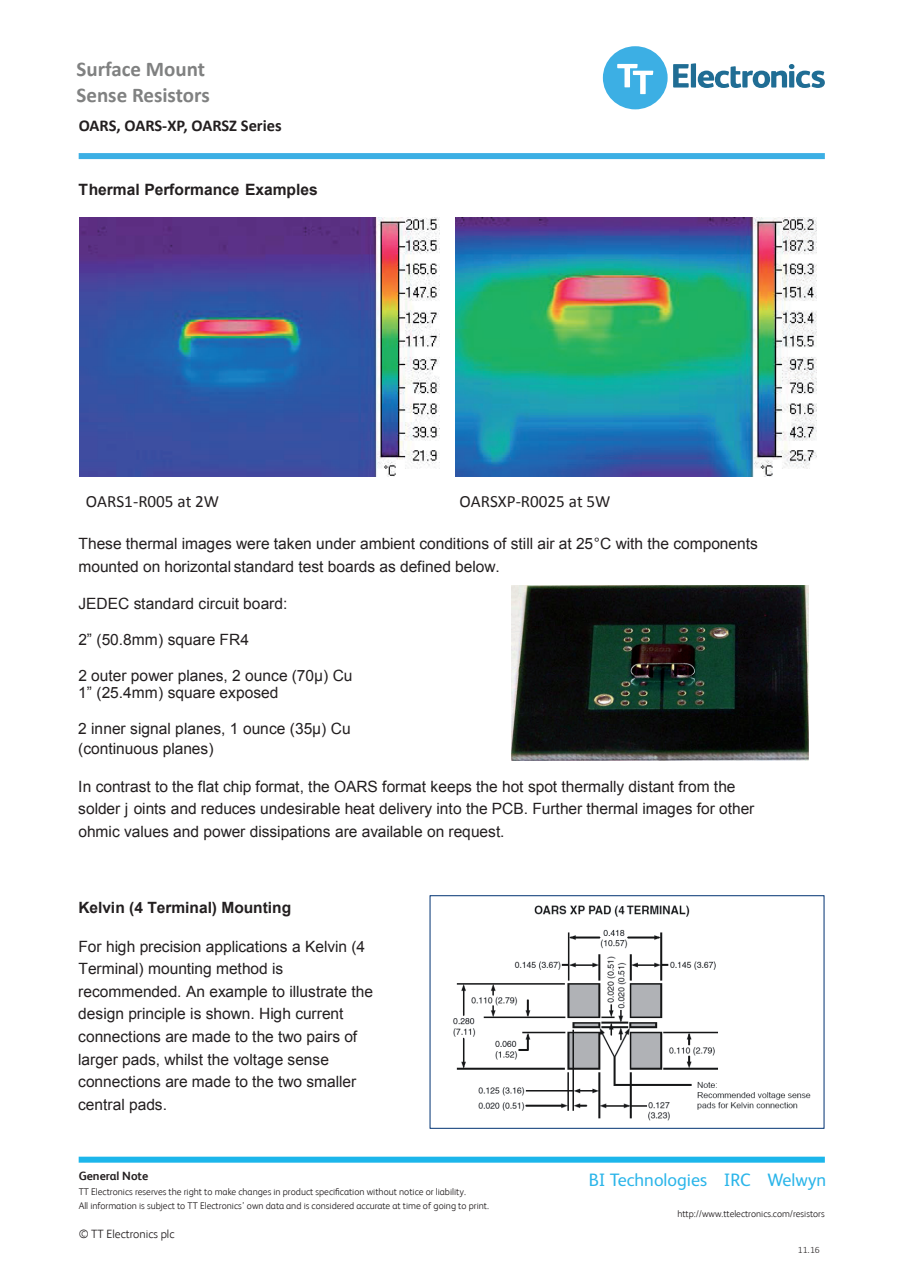
<style>
.page{position:relative;width:910px;height:1280px;background:#fff}
.page>*{position:absolute;margin:0;border:0;box-sizing:border-box;transform-origin:0 0}
.t1{font:700 21px/25.5px "Calibri";color:#808181}
.t2{font:18px "FS Albert";color:#2bb5e9}
.t3{font:17.1px "Calibri";color:#231f20}
.t4{font:700 16.5px "Calibri";color:#231f20}
.t5{font:15.6px/22.6px "Arial";color:#231f20}
.t6{font:700 15.6px "Arial";color:#231f20}
.t7{font:300 12px "FS Albert";color:#231f20}
.t8{font:700 12px "FS Albert";color:#231f20}
.t9{font:300 9.75px/14.4px "FS Albert";color:#231f20}
.t10{font:300 9.75px "Calibri";color:#231f20}
.t11{font:300 9.6px "FS Albert";color:#231f20}
</style>
<div class="page">
<div style="left:79px;top:153px;width:746px;height:6px;background:#3cafe4"></div>
<img style="left:80px;top:217px;width:360px;height:259px">
<img style="left:456px;top:218px;width:360px;height:258px">
<img style="left:512px;top:585px;width:296px;height:175px">
<img style="left:453px;top:905px;width:358px;height:216px">
<div style="left:429px;top:895px;width:396px;height:234px;border:1px solid #254f86"></div>
<svg style="left:673px;top:63px;width:152px;height:25px"></svg>
<div style="left:603px;top:46px;width:65px;height:63px;background:#3cafe4;border-radius:50%"></div>
<svg style="left:617px;top:64px;width:36px;height:30px"></svg>
<div style="left:79px;top:1157px;width:746px;height:6px;background:#1cb6eb"></div>
<h1 class="t1" style="left:77px;top:56px;width:135px">Surface Mount<br>Sense Resistors</h1>
<p class="t4" style="left:79px;top:114px;width:205px">OARS, OARS-XP, OARSZ Series</p>
<p class="t6" style="left:78px;top:179px;width:241px">Thermal Performance Examples</p>
<p class="t3" style="left:86px;top:491px;width:135px">OARS1-R005 at 2W</p>
<p class="t3" style="left:459px;top:491px;width:152px">OARSXP-R0025 at 5W</p>
<p class="t5" style="left:78px;top:533px;width:681px">These thermal images were taken under ambient conditions of still air at 25°C with the components mounted on horizontal standard test boards as defined below.</p>
<p class="t5" style="left:78px;top:592px;width:211px">JEDEC standard circuit board:</p>
<p class="t5" style="left:78px;top:628px;width:172px">2” (50.8mm) square FR4</p>
<p class="t5" style="left:78px;top:666px;width:276px;line-height:17.7px">2 outer power planes, 2 ounce (70μ) Cu<br>1” (25.4mm) square exposed</p>
<p class="t5" style="left:78px;top:719px;width:274px;line-height:19.4px">2 inner signal planes, 1 ounce (35μ) Cu (continuous planes)</p>
<p class="t5" style="left:78px;top:775px;width:678px">In contrast to the flat chip format, the OARS format keeps the hot spot thermally distant from the solder j oints and reduces undesirable heat delivery into the PCB. Further thermal images for other ohmic values and power dissipations are available on request.</p>
<p class="t6" style="left:78px;top:897px;width:214px">Kelvin (4 Terminal) Mounting</p>
<p class="t5" style="left:78px;top:935px;width:296px">For high precision applications a Kelvin (4<br>Terminal) mounting method is recommended. An example to illustrate the design principle is shown. High current connections are made to the two pairs of larger pads, whilst the voltage sense connections are made to the two smaller central pads.</p>
<p class="t8" style="left:79px;top:1169px;width:71px">General Note</p>
<p class="t9" style="left:79px;top:1184px;width:412px">TT Electronics reserves the right to make changes in product specification without notice or liability.<br>All information is subject to TT Electronics’ own data and is considered accurate at time of going to print.</p>
<p class="t7" style="left:79px;top:1227px;width:97px">© TT Electronics plc</p>
<p class="t2" style="left:589px;top:1168px;width:239px">BI Technologies IRC Welwyn</p>
<p class="t11" style="left:677px;top:1208px;width:149px">http://www.ttelectronics.com/resistors</p>
<p class="t10" style="left:798px;top:1244px;width:24px">11.16</p>
</div>
